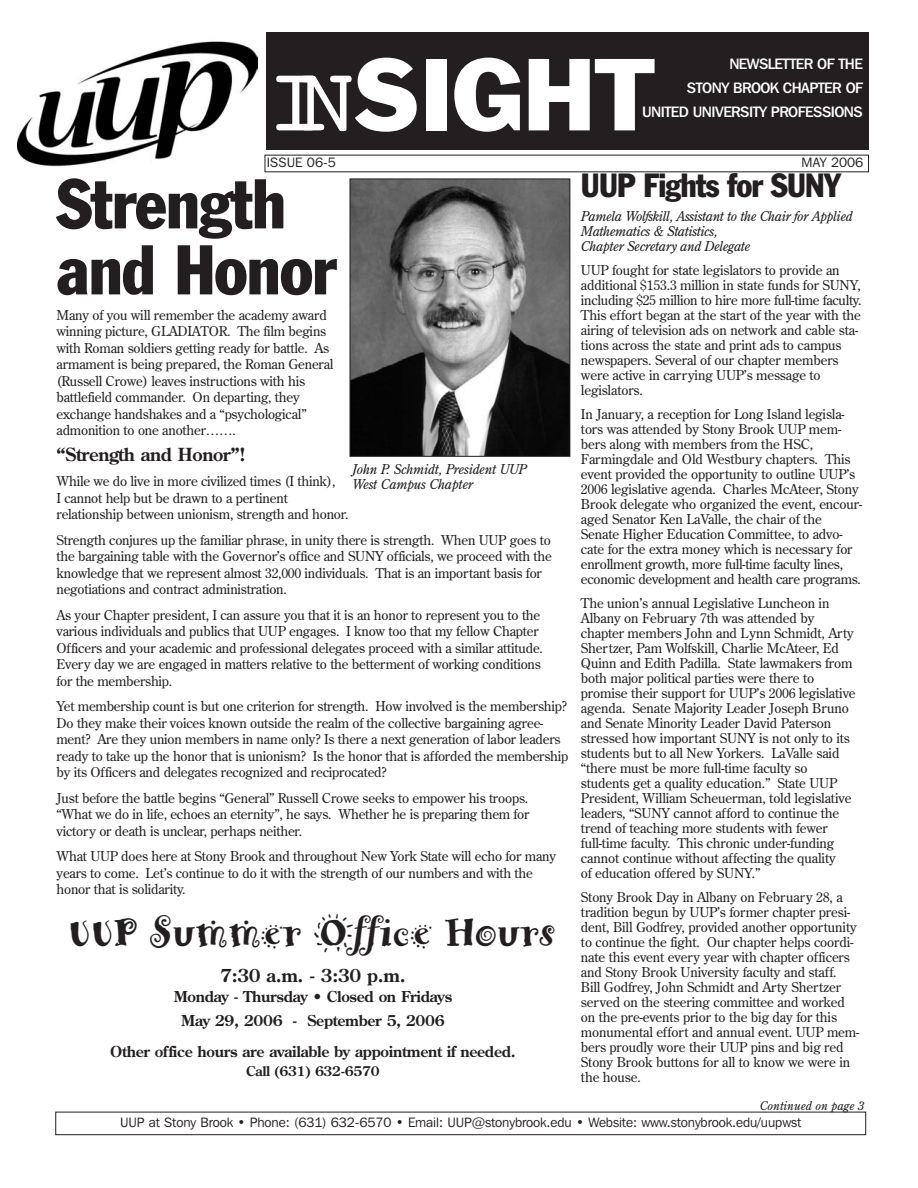
<style>
.page{position:relative;width:918px;height:1188px;background:#fff}
.page>*{position:absolute;margin:0;border:0;box-sizing:border-box;transform-origin:0 0}
.t1{font:94.5px "Franklin Gothic";letter-spacing:-.03em;color:#fff}
.t2{font:condensed 69px/66px "Franklin Gothic";letter-spacing:-.015em;color:#231f20}
.t3{font:45px "Remedy Double";letter-spacing:-.015em;color:#231f20}
.t4{font:condensed 33px "Franklin Gothic";letter-spacing:-.025em;color:#231f20}
.t5{font:700 18px "Century Old Style";letter-spacing:-.02em;color:#231f20}
.t6{font:700 15px/24px "Century Old Style";letter-spacing:-.02em;color:#231f20;text-align:center}
.t7{font:500 15px/24px "Franklin Gothic IT Cby BT";letter-spacing:-.035em;color:#fff;text-align:right}
.t8{font:13.5px/15px "Century Old Style";letter-spacing:-.01em;color:#231f20}
.t9{font:italic 13.5px/15px "Century Old Style";letter-spacing:-.025em;color:#231f20}
.t10{font:13.5px "Franklin Gothic IT Cby BT";letter-spacing:-.005em;color:#231f20}
.t11{font:700 13.5px "Century Old Style";letter-spacing:-.02em;color:#231f20}
.t12{font:italic 12px "Century Old Style";color:#231f20}
.s1{font-family:"Courier"}
</style>
<div class="page">
<div style="left:266px;top:32px;width:603px;height:117px;background:#231f20"></div>
<img style="left:17px;top:41px;width:240px;height:126px">
<div style="left:55px;top:1112px;width:811px;height:23px;border:1px solid #231f20"></div>
<img style="left:352px;top:181px;width:216px;height:274px">
<div style="left:350px;top:179px;width:220px;height:278px;border:1px solid #231f20"></div>
<h1 class="t1" style="left:267px;top:59px;width:390px"><span class="s1">IN</span>SIGHT</h1>
<p class="t7" style="left:642px;top:53px;width:222px">NEWSLETTER OF THE<br>STONY BROOK CHAPTER OF<br>UNITED UNIVERSITY PROFESSIONS</p>
<p class="t10" style="left:267px;top:157px;width:70px">ISSUE 06-5</p>
<p class="t10" style="left:802px;top:157px;width:63px">MAY 2006</p>
<h2 class="t2" style="left:56px;top:176px;width:281px">Strength and Honor</h2>
<p class="t8" style="left:56px;top:308px;width:279px;line-height:16.5px">Many of you will remember the academy award winning picture, GLADIATOR. The film begins with Roman soldiers getting ready for battle. As armament is being prepared, the Roman General (Russell Crowe) leaves instructions with his battlefield commander. On departing, they exchange handshakes and a “psychological” admonition to one another…….</p>
<h3 class="t5" style="left:56px;top:447px;width:191px">“Strength and Honor”!</h3>
<p class="t8" style="left:56px;top:474px;width:293px;line-height:16.5px">While we do live in more civilized times (I think),<br>I cannot help but be drawn to a pertinent relationship between unionism, strength and honor.</p>
<p class="t8" style="left:56px;top:533px;width:497px;line-height:16.5px">Strength conjures up the familiar phrase, in unity there is strength. When UUP goes to the bargaining table with the Governor’s office and SUNY officials, we proceed with the knowledge that we represent almost 32,000 individuals. That is an important basis for negotiations and contract administration.</p>
<p class="t8" style="left:56px;top:608px;width:488px;line-height:16.5px">As your Chapter president, I can assure you that it is an honor to represent you to the various individuals and publics that UUP engages. I know too that my fellow Chapter Officers and your academic and professional delegates proceed with a similar attitude.<br>Every day we are engaged in matters relative to the betterment of working conditions for the membership.</p>
<p class="t8" style="left:56px;top:699px;width:513px;line-height:16.5px">Yet membership count is but one criterion for strength. How involved is the membership?<br>Do they make their voices known outside the realm of the collective bargaining agree&shy;ment? Are they union members in name only? Is there a next generation of labor leaders ready to take up the honor that is unionism? Is the honor that is afforded the membership by its Officers and delegates recognized and reciprocated?</p>
<p class="t8" style="left:56px;top:791px;width:475px;line-height:16.5px;text-align:justify">Just before the battle begins “General” Russell Crowe seeks to empower his troops. “What we do in life, echoes an eternity”, he says. Whether he is preparing them for victory or death is unclear, perhaps neither.</p>
<p class="t8" style="left:56px;top:849px;width:501px;line-height:16.5px">What UUP does here at Stony Brook and throughout New York State will echo for many years to come. Let’s continue to do it with the strength of our numbers and with the honor that is solidarity.</p>
<p class="t9" style="left:352px;top:463px;width:176px">John P. Schmidt, President UUP<br>West Campus Chapter</p>
<h3 class="t3" style="left:69px;top:919px;width:488px">UUP Summer Office Hours</h3>
<h3 class="t5" style="left:220px;top:969px;width:187px">7:30 a.m. - 3:30 p.m.</h3>
<p class="t6" style="left:174px;top:986px;width:280px">Monday - Thursday • Closed on Fridays<br>May 29, 2006 - September 5, 2006</p>
<p class="t6" style="left:110px;top:1040px;width:407px">Other office hours are available by appointment if needed.</p>
<p class="t11" style="left:246px;top:1066px;width:135px">Call (631) 632-6570</p>
<h3 class="t4" style="left:581px;top:174px;width:262px">UUP Fights for SUNY</h3>
<p class="t9" style="left:581px;top:210px;width:273px">Pamela Wolfskill, Assistant to the Chair for Applied<br>Mathematics &amp; Statistics,<br>Chapter Secretary and Delegate</p>
<p class="t8" style="left:581px;top:264px;width:282px">UUP fought for state legislators to provide an additional $153.3 million in state funds for SUNY, including $25 million to hire more full-time faculty.<br>This effort began at the start of the year with the airing of television ads on network and cable sta&shy;tions across the state and print ads to campus newspapers. Several of our chapter members were active in carrying UUP’s message to legislators.</p>
<p class="t8" style="left:581px;top:408px;width:283px">In January, a reception for Long Island legisla&shy;tors was attended by Stony Brook UUP mem&shy;bers along with members from the HSC, Farmingdale and Old Westbury chapters. This event provided the opportunity to outline UUP’s 2006 legislative agenda. Charles McAteer, Stony Brook delegate who organized the event, encour&shy;aged Senator Ken LaValle, the chair of the Senate Higher Education Committee, to advo&shy;cate for the extra money which is necessary for enrollment growth, more full-time faculty lines, economic development and health care programs.</p>
<p class="t8" style="left:581px;top:597px;width:276px">The union’s annual Legislative Luncheon in Albany on February 7th was attended by chapter members John and Lynn Schmidt, Arty Shertzer, Pam Wolfskill, Charlie McAteer, Ed Quinn and Edith Padilla. State lawmakers from both major political parties were there to promise their support for UUP’s 2006 legislative agenda. Senate Majority Leader Joseph Bruno and Senate Minority Leader David Paterson stressed how important SUNY is not only to its students but to all New Yorkers. LaValle said “there must be more full-time faculty so students get a quality education.” State UUP President, William Scheuerman, told legislative leaders, “SUNY cannot afford to continue the trend of teaching more students with fewer full-time faculty. This chronic under-funding cannot continue without affecting the quality<br>of education offered by SUNY.”</p>
<p class="t8" style="left:581px;top:891px;width:280px">Stony Brook Day in Albany on February 28, a tradition begun by UUP’s former chapter presi&shy;dent, Bill Godfrey, provided another opportunity to continue the fight. Our chapter helps coordi&shy;nate this event every year with chapter officers and Stony Brook University faculty and staff.<br>Bill Godfrey, John Schmidt and Arty Shertzer served on the steering committee and worked on the pre-events prior to the big day for this monumental effort and annual event. UUP mem&shy;bers proudly wore their UUP pins and big red Stony Brook buttons for all to know we were in the house.</p>
<p class="t12" style="left:760px;top:1101px;width:106px">Continued on page 3</p>
<p class="t10" style="left:120px;top:1118px;width:683px">UUP at Stony Brook • Phone: (631) 632-6570 • Email: UUP@stonybrook.edu • Website: www.stonybrook.edu/uupwst</p>
</div>
